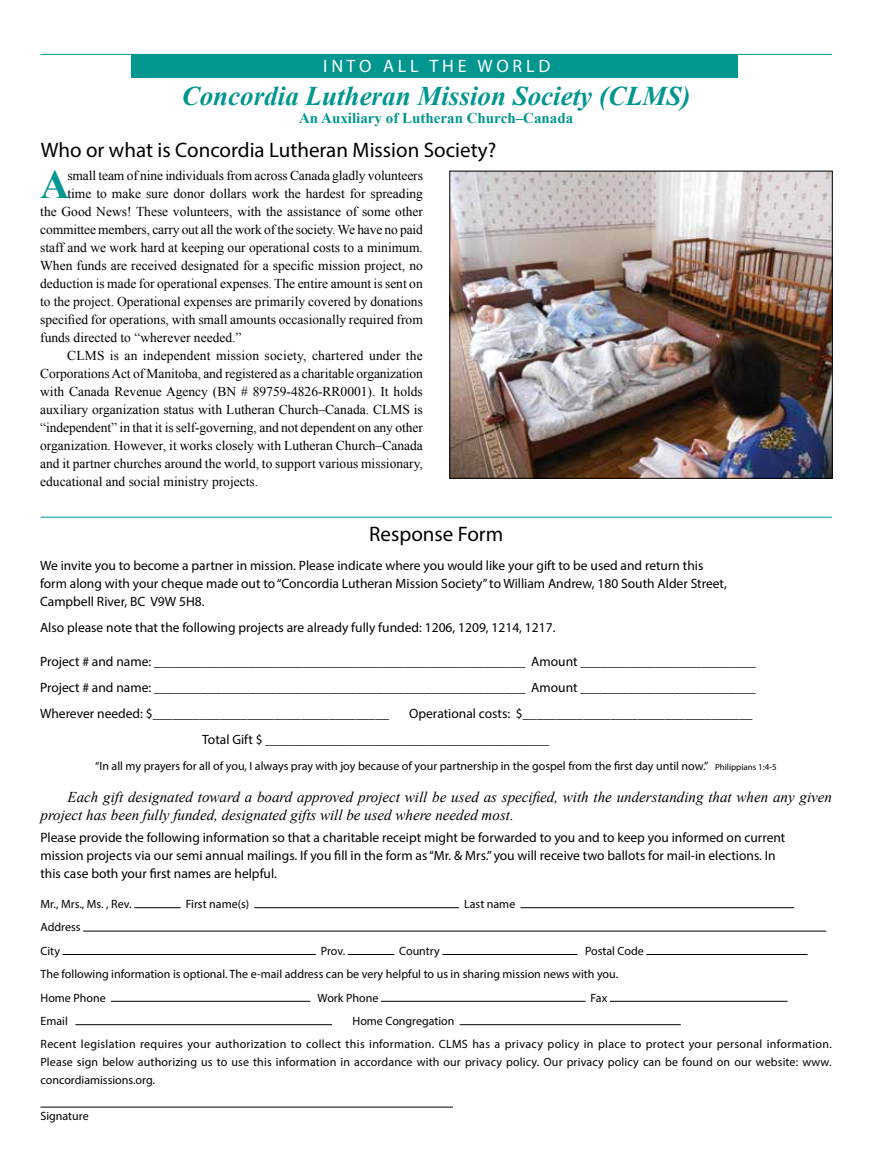
<style>
.page{position:relative;width:878px;height:1161px;background:#fff}
.page>*{position:absolute;margin:0;border:0;box-sizing:border-box;transform-origin:0 0}
.t1{font:700 40.65px "Times New Roman";color:#009690}
.t2{font:italic 700 27px "Times New Roman";color:#009690}
.t3{font:21px "Myriad Pro";color:#000}
.t4{font:18px "Myriad Pro";color:#fff}
.t5{font:italic 15px/18px "Times New Roman";color:#000}
.t6{font:700 15px "Times New Roman";color:#009690}
.t7{font:13.5px "Times New Roman";color:#000}
.t8{font:13.5px/18px "Myriad Pro";color:#000}
.t9{font:12px/23.4px "Myriad Pro";color:#000}
.t10{font:12px/23.4px "Myriad Pro";letter-spacing:.025em;color:#000}
.s1{font-size:9px}
</style>
<div class="page">
<div style="left:131px;top:54px;width:607px;height:24px;background:#009690"></div>
<hr style="left:40px;top:54px;width:792px;height:1px;background:#009690">
<hr style="left:40px;top:517px;width:792px;height:1px;background:#009690">
<hr style="left:134px;top:907px;width:47px;height:1px;background:#000">
<hr style="left:254px;top:907px;width:205px;height:1px;background:#000">
<hr style="left:520px;top:907px;width:274px;height:1px;background:#000">
<hr style="left:83px;top:931px;width:743px;height:1px;background:#000">
<hr style="left:63px;top:954px;width:253px;height:1px;background:#000">
<hr style="left:348px;top:954px;width:46px;height:1px;background:#000">
<hr style="left:442px;top:954px;width:135px;height:1px;background:#000">
<hr style="left:646px;top:954px;width:161px;height:1px;background:#000">
<hr style="left:111px;top:1001px;width:199px;height:1px;background:#000">
<hr style="left:381px;top:1001px;width:204px;height:1px;background:#000">
<hr style="left:610px;top:1001px;width:177px;height:1px;background:#000">
<hr style="left:75px;top:1024px;width:257px;height:1px;background:#000">
<hr style="left:459px;top:1024px;width:221px;height:1px;background:#000">
<hr style="left:40px;top:1107px;width:413px;height:1px;background:#000">
<img style="left:451px;top:173px;width:379px;height:304px">
<div style="left:449px;top:171px;width:383px;height:308px;border:1px solid #000"></div>
<h3 class="t4" style="left:323px;top:55px;width:229px">I N T O A L L T H E W O R L D</h3>
<h2 class="t2" style="left:182px;top:78px;width:510px">Concordia Lutheran Mission Society (CLMS)</h2>
<p class="t6" style="left:299px;top:108px;width:275px">An Auxiliary of Lutheran Church–Canada</p>
<h3 class="t3" style="left:41px;top:137px;width:457px">Who or what is Concordia Lutheran Mission Society?</h3>
<h1 class="t1" style="left:40px;top:157px;width:31px">A</h1>
<p class="t7" style="left:67px;top:167px;width:357px">small team of nine individuals from across Canada gladly volunteers</p>
<p class="t7" style="left:67px;top:185px;width:357px">time to make sure donor dollars work the hardest for spreading</p>
<p class="t7" style="left:40px;top:203px;width:384px">the Good News! These volunteers, with the assistance of some other</p>
<p class="t7" style="left:40px;top:221px;width:384px">committee members, carry out all the work of the society. We have no paid</p>
<p class="t7" style="left:40px;top:239px;width:384px">staff and we work hard at keeping our operational costs to a minimum.</p>
<p class="t7" style="left:40px;top:257px;width:384px">When funds are received designated for a specific mission project, no</p>
<p class="t7" style="left:40px;top:275px;width:384px">deduction is made for operational expenses. The entire amount is sent on</p>
<p class="t7" style="left:40px;top:293px;width:384px">to the project. Operational expenses are primarily covered by donations</p>
<p class="t7" style="left:40px;top:311px;width:384px">specified for operations, with small amounts occasionally required from</p>
<p class="t7" style="left:40px;top:329px;width:203px">funds directed to “wherever needed.”</p>
<p class="t7" style="left:67px;top:347px;width:357px">CLMS is an independent mission society, chartered under the</p>
<p class="t7" style="left:40px;top:365px;width:384px">CorporationsAct of Manitoba, and registered as a charitable organization</p>
<p class="t7" style="left:40px;top:383px;width:384px">with Canada Revenue Agency (BN # 89759-4826-RR0001). It holds</p>
<p class="t7" style="left:40px;top:401px;width:384px">auxiliary organization status with Lutheran Church–Canada. CLMS is</p>
<p class="t7" style="left:40px;top:419px;width:384px">“independent” in that it is self-governing, and not dependent on any other</p>
<p class="t7" style="left:40px;top:437px;width:384px">organization. However, it works closely with Lutheran Church–Canada</p>
<p class="t7" style="left:40px;top:455px;width:384px">and it partner churches around the world, to support various missionary,</p>
<p class="t7" style="left:40px;top:473px;width:219px">educational and social ministry projects.</p>
<h3 class="t3" style="left:369px;top:521px;width:136px">Response Form</h3>
<p class="t8" style="left:40px;top:556px;width:688px">We invite you to become a partner in mission. Please indicate where you would like your gift to be used and return this form along with your cheque made out to “Concordia Lutheran Mission Society” to William Andrew, 180 South Alder Street,<br>Campbell River, BC V9W 5H8.</p>
<p class="t8" style="left:40px;top:618px;width:517px">Also please note that the following projects are already fully funded: 1206, 1209, 1214, 1217.</p>
<p class="t8" style="left:40px;top:648px;width:717px;line-height:26.1px;text-align:justify">Project # and name: _______________________________________________________ Amount __________________________ Project # and name: _______________________________________________________ Amount __________________________ Wherever needed: $___________________________________</p>
<p class="t8" style="left:202px;top:700px;width:552px;line-height:26.1px;text-indent:207px">Operational costs: $__________________________________<br>Total Gift $ __________________________________________</p>
<p class="t9" style="left:95px;top:754px;width:683px">“In all my prayers for all of you, I always pray with joy because of your partnership in the gospel from the first day until now.” <span class="s1">Philippians 1:4-5</span></p>
<p class="t5" style="left:40px;top:787px;width:793px;text-indent:27px">Each gift designated toward a board approved project will be used as specified, with the understanding that when any given project has been fully funded, designated gifts will be used where needed most.</p>
<p class="t8" style="left:40px;top:828px;width:746px">Please provide the following information so that a charitable receipt might be forwarded to you and to keep you informed on current mission projects via our semi annual mailings. If you fill in the form as “Mr. &amp; Mrs.” you will receive two ballots for mail-in elections. In this case both your first names are helpful.</p>
<p class="t9" style="left:40px;top:892px;width:93px">Mr., Mrs., Ms. , Rev.</p>
<p class="t9" style="left:186px;top:892px;width:65px">First name(s)</p>
<p class="t9" style="left:464px;top:892px;width:53px">Last name</p>
<p class="t9" style="left:40px;top:916px;width:42px">Address<br>City</p>
<p class="t9" style="left:41px;top:939px;width:604px;text-indent:544px">Postal Code<br>The following information is optional. The e-mail address can be very helpful to us in sharing mission news with you.<br>Home Phone</p>
<p class="t9" style="left:321px;top:939px;width:26px">Prov.</p>
<p class="t9" style="left:399px;top:939px;width:42px">Country</p>
<p class="t9" style="left:317px;top:986px;width:62px">Work Phone</p>
<p class="t9" style="left:590px;top:986px;width:18px">Fax</p>
<p class="t9" style="left:40px;top:1009px;width:29px">Email</p>
<p class="t10" style="left:40px;top:1009px;width:793px;text-indent:312px">Home Congregation<br>Recent legislation requires your authorization to collect this information. CLMS has a privacy policy in place to protect your personal information.</p>
<p class="t9" style="left:40px;top:1053px;width:792px;line-height:18px">Please sign below authorizing us to use this information in accordance with our privacy policy. Our privacy policy can be found on our website: www. concordiamissions.org.</p>
<p class="t9" style="left:40px;top:1104px;width:50px">Signature</p>
</div>
